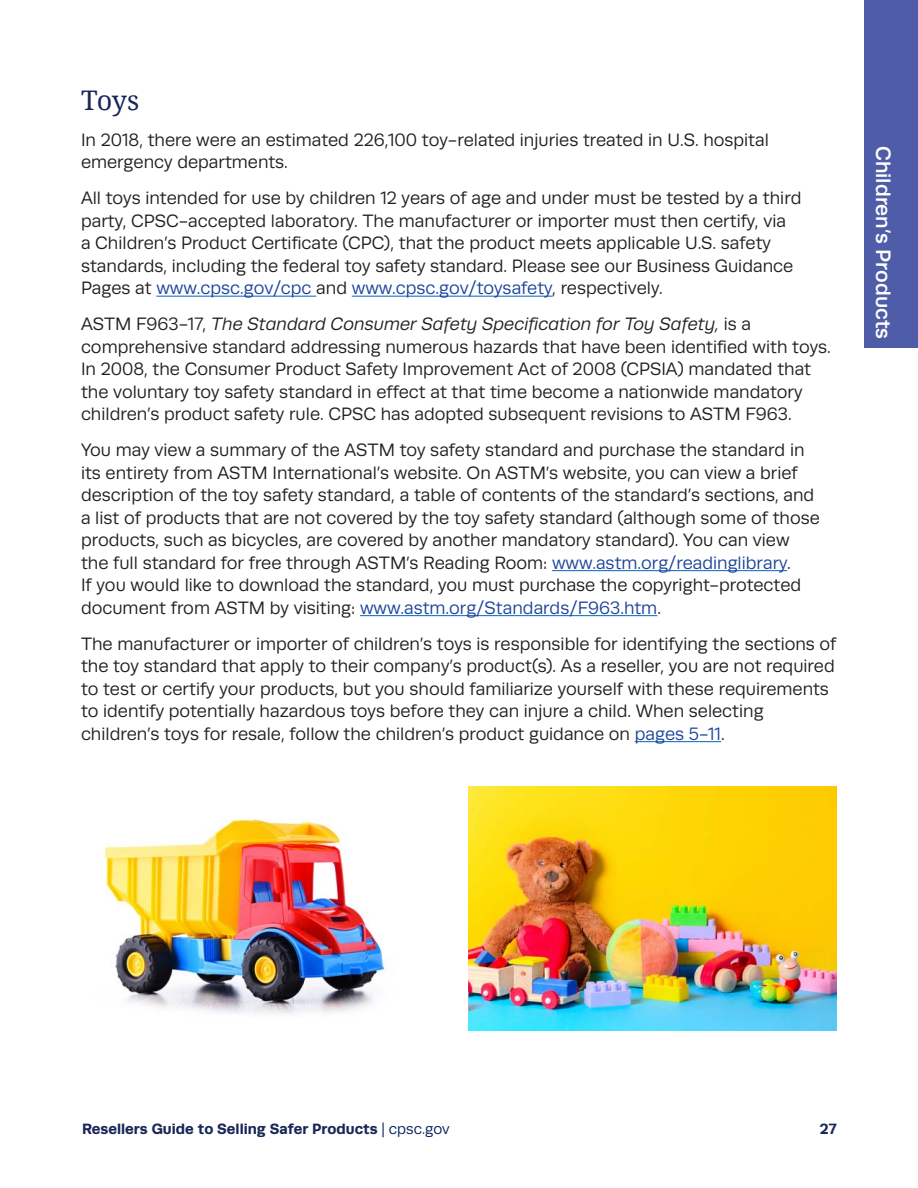
<style>
.page{position:relative;width:918px;height:1188px;background:#fff}
.page>*{position:absolute;margin:0;border:0;box-sizing:border-box;transform-origin:0 0}
.Heading_2{font:27px "Noto Serif";color:#182757}
.t1{font:500 21px "Runda";color:#fff}
.Body_Text{font:18px/22.5px "Runda";color:#231f20}
.t2{font:700 15px "Runda";color:#182757}
.s1{color:#1d449b}
.s2{font-style:italic}
.s3{font-weight:400}
.s4{font-weight:400;color:#00205b}
</style>
<div class="page">
<div style="left:864px;top:0;width:54px;height:348px;background:#4f5da9"></div>
<hr style="left:156px;top:296px;width:160px;height:1px;background:#0563c1">
<hr style="left:352px;top:296px;width:200px;height:1px;background:#0563c1">
<hr style="left:552px;top:570px;width:235px;height:1px;background:#0563c1">
<hr style="left:360px;top:615px;width:297px;height:1px;background:#0563c1">
<hr style="left:635px;top:741px;width:86px;height:1px;background:#0563c1">
<img style="left:104px;top:818px;width:282px;height:196px">
<img style="left:468px;top:786px;width:369px;height:244px">
<p class="Heading_2" style="left:81px;top:82px;width:60px">Toys</p>
<p class="Body_Text" style="left:81px;top:129px;width:690px">In 2018, there were an estimated 226,100 toy-related injuries treated in U.S. hospital emergency departments.</p>
<p class="Body_Text" style="left:81px;top:187px;width:722px">All toys intended for use by children 12 years of age and under must be tested by a third party, CPSC-accepted laboratory. The manufacturer or importer must then certify, via<br>a Children’s Product Certificate (CPC), that the product meets applicable U.S. safety standards, including the federal toy safety standard. Please see our Business Guidance Pages at <span class="s1">www.cpsc.gov/cpc</span> and <span class="s1">www.cpsc.gov/toysafety</span>, respectively.</p>
<p class="Body_Text" style="left:81px;top:313px;width:751px">ASTM F963-17, <span class="s2">The Standard Consumer Safety Specification for Toy Safety,</span> is a comprehensive standard addressing numerous hazards that have been identified with toys.<br>In 2008, the Consumer Product Safety Improvement Act of 2008 (CPSIA) mandated that the voluntary toy safety standard in effect at that time become a nationwide mandatory children’s product safety rule. CPSC has adopted subsequent revisions to ASTM F963.</p>
<p class="Body_Text" style="left:81px;top:439px;width:740px">You may view a summary of the ASTM toy safety standard and purchase the standard in its entirety from ASTM International’s website. On ASTM’s website, you can view a brief description of the toy safety standard, a table of contents of the standard’s sections, and a list of products that are not covered by the toy safety standard (although some of those products, such as bicycles, are covered by another mandatory standard). You can view the full standard for free through ASTM’s Reading Room: <span class="s1">www.astm.org/readinglibrary</span>.<br>If you would like to download the standard, you must purchase the copyright-protected document from ASTM by visiting: <span class="s1">www.astm.org/Standards/F963.htm</span>.</p>
<p class="Body_Text" style="left:81px;top:633px;width:757px">The manufacturer or importer of children’s toys is responsible for identifying the sections of the toy standard that apply to their company’s product(s). As a reseller, you are not required to test or certify your products, but you should familiarize yourself with these requirements to identify potentially hazardous toys before they can injure a child. When selecting children’s toys for resale, follow the children’s product guidance on <span class="s1">pages 5-11</span>.</p>
<p class="t1" style="left:895px;top:146px;width:195px;rotate:90deg">Children’s Products</p>
<p class="t2" style="left:82px;top:1120px;width:369px">Resellers Guide to Selling Safer Products <span class="s3">|</span> <span class="s4">cpsc.gov</span></p>
<p class="t2" style="left:820px;top:1120px;width:18px">27</p>
</div>
